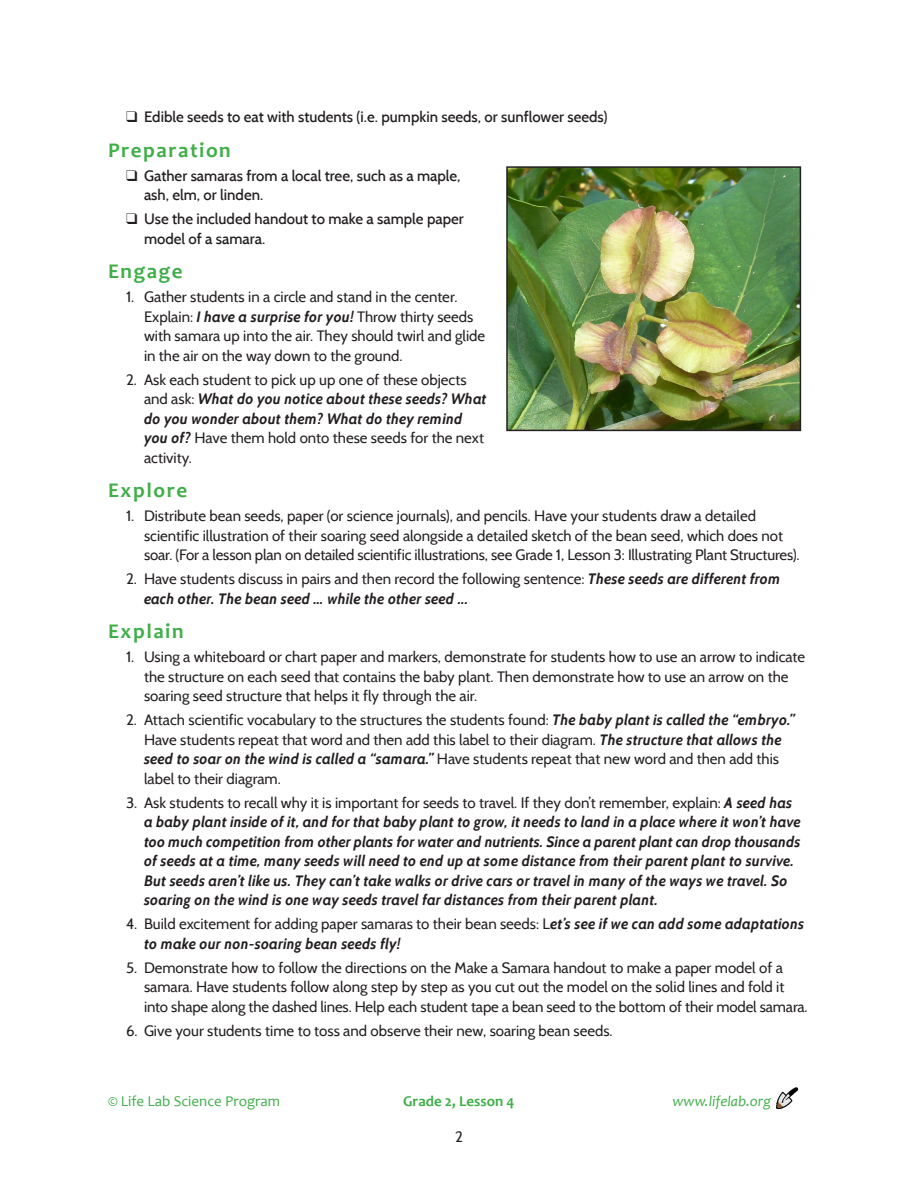
<style>
.page{position:relative;width:918px;height:1188px;background:#fff}
.page>*{position:absolute;margin:0;border:0;box-sizing:border-box;transform-origin:0 0}
.t1{font:700 21px "Candara";letter-spacing:.075em;color:#40ae49}
.t2{font:15px/19.5px "Cabin";color:#231f20}
.t3{font:italic 700 15px/19.5px "Cabin";color:#231f20}
.t4{font:500 15px/19.5px "Cabin";color:#231f20}
.t5{font:15px "Candara";color:#40ae49}
.t6{font:italic 15px "Candara";color:#40ae49}
.t7{font:700 15px "Candara";color:#40ae49}
.s1{font-weight:700;font-style:italic}
.s2{font-weight:400;font-style:normal}
</style>
<div class="page">
<img style="left:776px;top:1088px;width:22px;height:21px">
<img style="left:509px;top:169px;width:289px;height:259px">
<div style="left:506px;top:166px;width:295px;height:265px;border:2px solid #231f20"></div>
<p class="t4" style="left:126px;top:107px;width:483px">❑ Edible seeds to eat with students (i.e. pumpkin seeds, or sunflower seeds)</p>
<p class="t1" style="left:108px;top:137px;width:124px">Preparation</p>
<p class="t4" style="left:144px;top:166px;width:318px;text-indent:-18px">❑ Gather samaras from a local tree, such as a maple, ash, elm, or linden.</p>
<p class="t4" style="left:144px;top:209px;width:321px;text-indent:-18px">❑ Use the included handout to make a sample paper model of a samara.</p>
<p class="t1" style="left:108px;top:258px;width:76px">Engage</p>
<p class="t2" style="left:144px;top:287px;width:343px;text-indent:-18px">1. Gather students in a circle and stand in the center.<br>Explain: <span class="s1">I have a surprise for you!</span> Throw thirty seeds with samara up into the air. They should twirl and glide in the air on the way down to the ground.</p>
<p class="t2" style="left:144px;top:370px;width:344px;text-indent:-18px">2. Ask each student to pick up up one of these objects and ask: <span class="s1">What do you notice about these seeds? What do you wonder about them? What do they remind you of?</span> Have them hold onto these seeds for the next activity.</p>
<p class="t1" style="left:108px;top:477px;width:81px">Explore</p>
<p class="t2" style="left:144px;top:506px;width:657px;text-indent:-18px">1. Distribute bean seeds, paper (or science journals), and pencils. Have your students draw a detailed scientific illustration of their soaring seed alongside a detailed sketch of the bean seed, which does not soar. (For a lesson plan on detailed scientific illustrations, see Grade 1, Lesson 3: Illustrating Plant Structures).</p>
<p class="t3" style="left:144px;top:569px;width:638px;text-indent:-18px"><span class="s2">2. Have students discuss in pairs and then record the following sentence:</span> These seeds are different from each other. The bean seed … while the other seed ...</p>
<p class="t1" style="left:108px;top:618px;width:77px">Explain</p>
<p class="t2" style="left:144px;top:647px;width:663px;text-indent:-18px">1. Using a whiteboard or chart paper and markers, demonstrate for students how to use an arrow to indicate the structure on each seed that contains the baby plant. Then demonstrate how to use an arrow on the soaring seed structure that helps it fly through the air.</p>
<p class="t2" style="left:144px;top:710px;width:652px;text-indent:-18px">2. Attach scientific vocabulary to the structures the students found: <span class="s1">The baby plant is called the “embryo.” </span>Have students repeat that word and then add this label to their diagram. <span class="s1">The structure that allows the seed to soar on the wind is called a “samara.”</span> Have students repeat that new word and then add this label to their diagram.</p>
<p class="t3" style="left:144px;top:793px;width:658px;text-indent:-18px"><span class="s2">3. Ask students to recall why it is important for seeds to travel. If they don’t remember, explain:</span> A seed has a baby plant inside of it, and for that baby plant to grow, it needs to land in a place where it won’t have too much competition from other plants for water and nutrients. Since a parent plant can drop thousands of seeds at a time, many seeds will need to end up at some distance from their parent plant to survive.<br>But seeds aren’t like us. They can’t take walks or drive cars or travel in many of the ways we travel. So soaring on the wind is one way seeds travel far distances from their parent plant.</p>
<p class="t3" style="left:144px;top:914px;width:662px;text-indent:-18px"><span class="s2">4. Build excitement for adding paper samaras to their bean seeds: L</span>et’s see if we can add some adaptations to make our non-soaring bean seeds fly!</p>
<p class="t2" style="left:144px;top:958px;width:665px;text-indent:-18px">5. Demonstrate how to follow the directions on the Make a Samara handout to make a paper model of a samara. Have students follow along step by step as you cut out the model on the solid lines and fold it into shape along the dashed lines. Help each student tape a bean seed to the bottom of their model samara.</p>
<p class="t2" style="left:126px;top:1021px;width:488px">6. Give your students time to toss and observe their new, soaring bean seeds.</p>
<p class="t5" style="left:108px;top:1092px;width:174px">© Life Lab Science Program</p>
<p class="t7" style="left:403px;top:1092px;width:113px">Grade 2, Lesson 4</p>
<p class="t6" style="left:673px;top:1092px;width:100px">www.lifelab.org</p>
<p class="t2" style="left:455px;top:1127px;width:9px">2</p>
</div>
